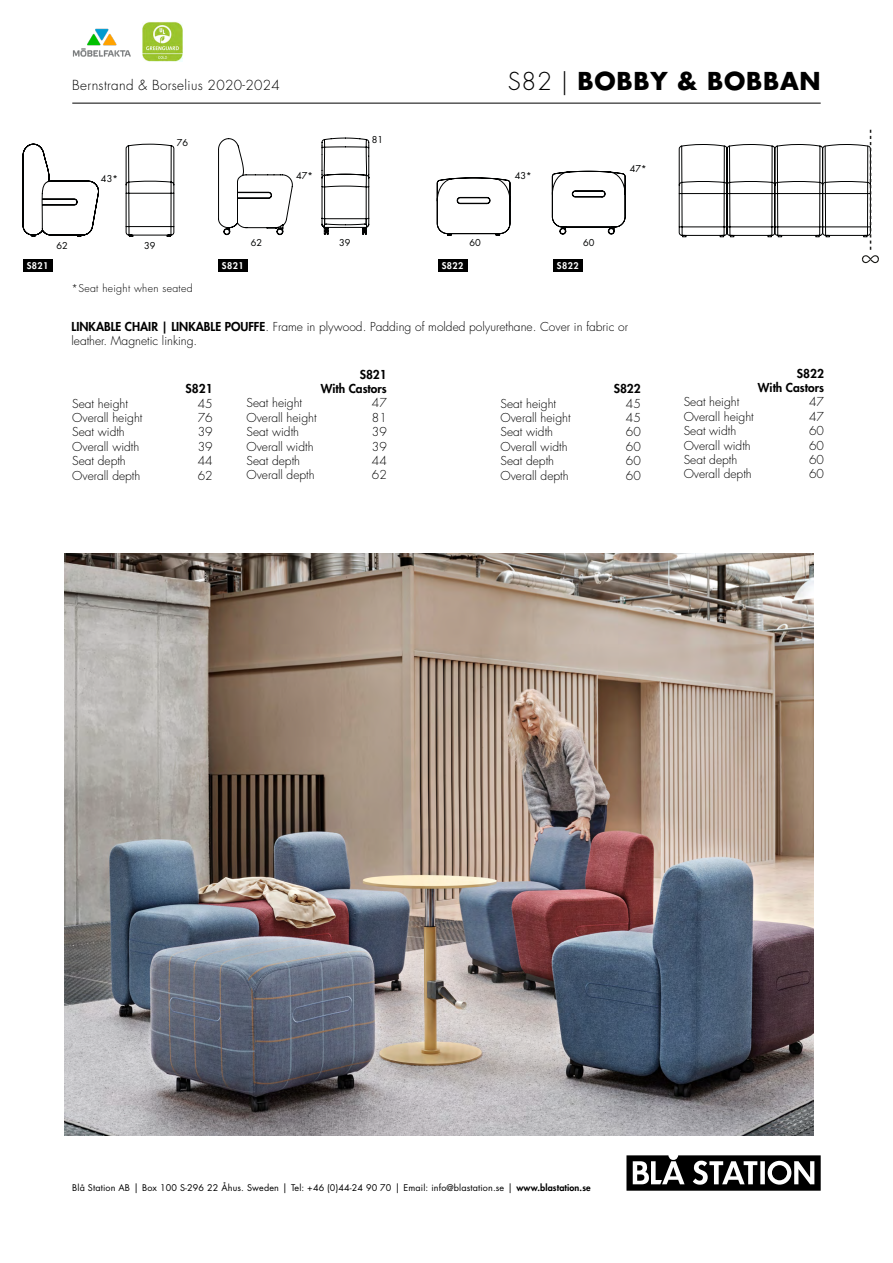
<style>
.page{position:relative;width:893px;height:1263px;background:#fff}
.page>*{position:absolute;margin:0;border:0;box-sizing:border-box;transform-origin:0 0}
.t1{font:700 24px "Futura Std";letter-spacing:.03em;color:#000}
.t2{font:300 13.5px "Futura Std";letter-spacing:.025em;color:#000}
.t3{font:300 12px/14.4px "Futura Std";color:#000}
.t4{font:800 12px/14.4px "Futura Std";color:#000;text-align:right}
.t5{font:300 10.5px "Futura Std";letter-spacing:.03em;color:#000}
.t6{font:9.3px "Futura Std";color:#010202}
.t7{font:9px "Futura Std";letter-spacing:.015em;color:#000}
.t8{font:800 9px "Futura Std";letter-spacing:.05em;color:#fff}
.s1{font-weight:300}
.s2{font-weight:800}
.s3{font-size:9.75px}
</style>
<div class="page">
<svg style="left:626px;top:1155px;width:195px;height:36px"></svg>
<hr style="left:72px;top:103px;width:749px;height:1px;background:#000">
<img style="left:72px;top:28px;width:59px;height:29px">
<img style="left:142px;top:21px;width:40px;height:40px">
<div style="left:23px;top:259px;width:29px;height:13px;background:#000"></div>
<svg style="left:22px;top:143px;width:153px;height:94px"></svg>
<svg style="left:436px;top:177px;width:75px;height:59px"></svg>
<div style="left:438px;top:259px;width:29px;height:13px;background:#000"></div>
<svg style="left:678px;top:130px;width:201px;height:133px"></svg>
<svg style="left:863px;top:256px;width:7px;height:6px"></svg>
<svg style="left:871px;top:256px;width:7px;height:6px"></svg>
<div style="left:218px;top:259px;width:30px;height:13px;background:#000"></div>
<svg style="left:218px;top:137px;width:152px;height:98px"></svg>
<svg style="left:551px;top:170px;width:75px;height:65px"></svg>
<div style="left:553px;top:259px;width:30px;height:13px;background:#000"></div>
<img style="left:65px;top:554px;width:748px;height:581px">
<p class="t2" style="left:72px;top:77px;width:209px">Bernstrand &amp; Borselius 2020-2024</p>
<h1 class="t1" style="left:508px;top:65px;width:314px"><span class="s1">S82 |</span> BOBBY &amp; BOBBAN</h1>
<p class="t6" style="left:101px;top:172px;width:18px">43*</p>
<p class="t6" style="left:177px;top:136px;width:13px">76</p>
<p class="t6" style="left:296px;top:170px;width:18px">47*</p>
<p class="t6" style="left:372px;top:134px;width:13px">81</p>
<p class="t6" style="left:515px;top:169px;width:18px">43*</p>
<p class="t6" style="left:630px;top:163px;width:18px">47*</p>
<p class="t8" style="left:27px;top:260px;width:23px">S821</p>
<p class="t6" style="left:57px;top:239px;width:13px">62</p>
<p class="t6" style="left:470px;top:237px;width:13px">60</p>
<p class="t6" style="left:568px;top:237px;width:28px">60 60</p>
<p class="t6" style="left:339px;top:237px;width:13px">39</p>
<p class="t6" style="left:251px;top:237px;width:13px">62</p>
<p class="t6" style="left:144px;top:239px;width:13px">39</p>
<p class="t5" style="left:72px;top:281px;width:123px">*Seat height when seated</p>
<p class="t8" style="left:222px;top:260px;width:23px">S821</p>
<p class="t8" style="left:442px;top:260px;width:23px">S822</p>
<p class="t8" style="left:557px;top:260px;width:23px">S822</p>
<p class="t3" style="left:72px;top:319px;width:558px"><span class="s2">LINKABLE CHAIR | LINKABLE POUFFE</span>. Frame in plywood. Padding of molded polyurethane. Cover in fabric or leather. Magnetic linking.</p>
<p class="t4" style="left:614px;top:382px;width:29px">S822</p>
<p class="t3" style="left:500px;top:396px;width:57px">Seat height</p>
<p class="t3" style="left:626px;top:396px;width:16px">45</p>
<p class="t3" style="left:500px;top:411px;width:72px">Overall height</p>
<p class="t3" style="left:626px;top:411px;width:16px">45</p>
<p class="t3" style="left:500px;top:425px;width:54px">Seat width</p>
<p class="t3" style="left:626px;top:425px;width:16px">60</p>
<p class="t3" style="left:500px;top:440px;width:69px">Overall width</p>
<p class="t3" style="left:626px;top:440px;width:16px">60</p>
<p class="t3" style="left:500px;top:454px;width:55px">Seat depth</p>
<p class="t3" style="left:626px;top:454px;width:16px">60</p>
<p class="t3" style="left:500px;top:468px;width:70px">Overall depth</p>
<p class="t3" style="left:626px;top:468px;width:16px">60</p>
<p class="t4" style="left:321px;top:367px;width:68px">S821<br>With Castors</p>
<p class="t4" style="left:185px;top:382px;width:29px">S821</p>
<p class="t3" style="left:246px;top:396px;width:57px">Seat height</p>
<p class="t3" style="left:372px;top:396px;width:16px">47</p>
<p class="t3" style="left:246px;top:411px;width:72px">Overall height</p>
<p class="t3" style="left:372px;top:411px;width:16px">81</p>
<p class="t3" style="left:246px;top:425px;width:54px">Seat width</p>
<p class="t3" style="left:372px;top:425px;width:16px">39</p>
<p class="t3" style="left:246px;top:439px;width:69px">Overall width</p>
<p class="t3" style="left:372px;top:439px;width:16px">39</p>
<p class="t3" style="left:246px;top:454px;width:55px">Seat depth</p>
<p class="t3" style="left:372px;top:454px;width:16px">44</p>
<p class="t3" style="left:246px;top:468px;width:70px">Overall depth</p>
<p class="t3" style="left:372px;top:468px;width:16px">62</p>
<p class="t3" style="left:72px;top:396px;width:57px">Seat height</p>
<p class="t3" style="left:198px;top:396px;width:16px">45</p>
<p class="t3" style="left:72px;top:411px;width:72px">Overall height</p>
<p class="t3" style="left:198px;top:411px;width:16px">76</p>
<p class="t3" style="left:72px;top:425px;width:54px">Seat width</p>
<p class="t3" style="left:198px;top:425px;width:16px">39</p>
<p class="t3" style="left:72px;top:440px;width:69px">Overall width</p>
<p class="t3" style="left:198px;top:440px;width:16px">39</p>
<p class="t3" style="left:72px;top:454px;width:55px">Seat depth</p>
<p class="t3" style="left:198px;top:454px;width:16px">44</p>
<p class="t3" style="left:72px;top:468px;width:70px">Overall depth</p>
<p class="t3" style="left:198px;top:468px;width:16px">62</p>
<p class="t4" style="left:758px;top:366px;width:68px">S822<br>With Castors</p>
<p class="t3" style="left:684px;top:395px;width:57px">Seat height</p>
<p class="t3" style="left:809px;top:395px;width:16px">47</p>
<p class="t3" style="left:684px;top:409px;width:72px">Overall height</p>
<p class="t3" style="left:809px;top:409px;width:16px">47</p>
<p class="t3" style="left:684px;top:424px;width:54px">Seat width</p>
<p class="t3" style="left:809px;top:424px;width:16px">60</p>
<p class="t3" style="left:684px;top:438px;width:69px">Overall width</p>
<p class="t3" style="left:809px;top:438px;width:16px">60</p>
<p class="t3" style="left:684px;top:453px;width:55px">Seat depth</p>
<p class="t3" style="left:809px;top:453px;width:16px">60</p>
<p class="t3" style="left:684px;top:467px;width:70px">Overall depth</p>
<p class="t3" style="left:809px;top:467px;width:16px">60</p>
<p class="t7" style="left:72px;top:1181px;width:520px">Blå Station AB <span class="s3">|</span> Box 100 S-296 22 Åhus. Sweden <span class="s3">|</span> Tel: +46 (0)44-24 90 70 <span class="s3">|</span> Email: info@blastation.se <span class="s3">|</span> <span class="s2">www.blastation.se</span></p>
</div>
